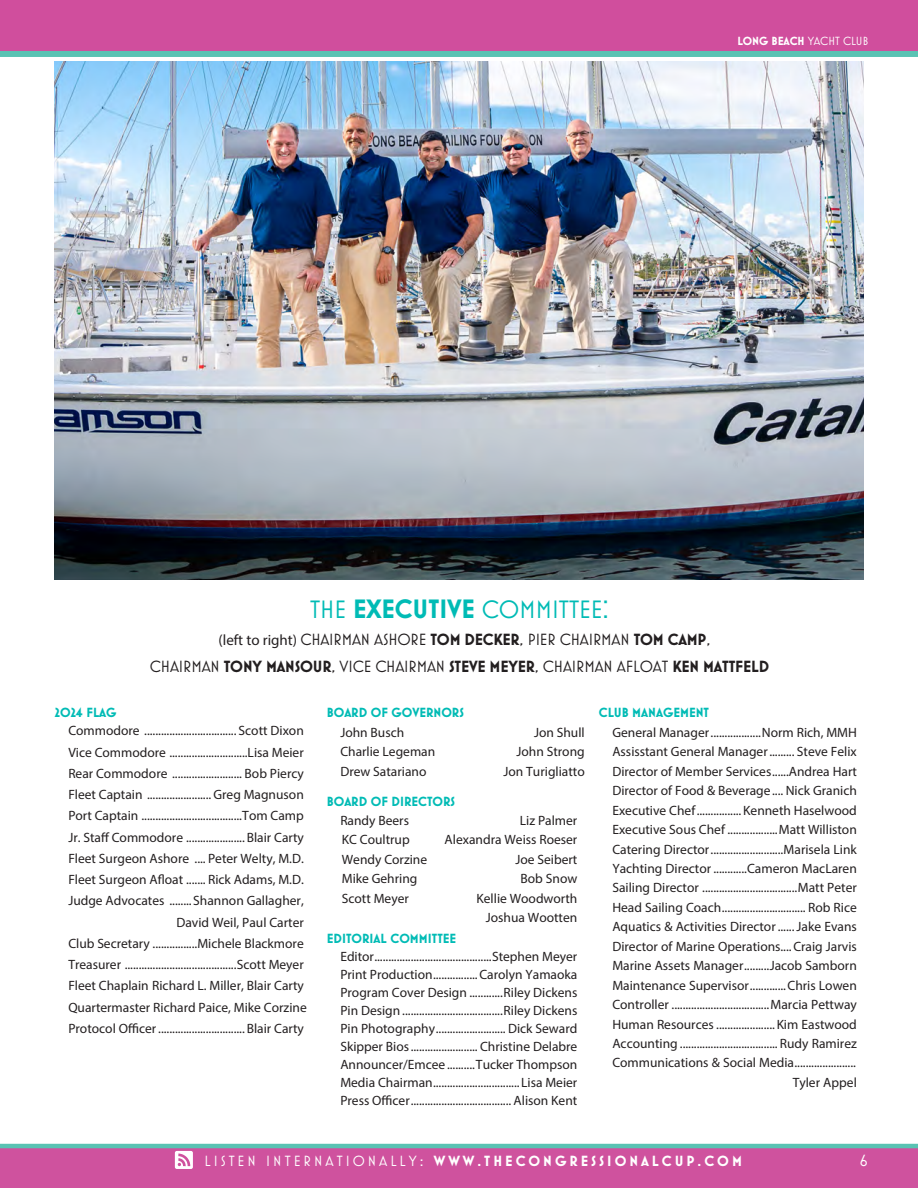
<style>
.page{position:relative;width:918px;height:1188px;background:#fff}
.page>*{position:absolute;margin:0;border:0;box-sizing:border-box;transform-origin:0 0}
.t1{font:25.5px "Mostra Nuova";color:#00bbb5}
.t2{font:16.5px/27px "Mostra Nuova";letter-spacing:-.01em;color:#231f20}
.t3{font:16.5px "Mostra Nuova";color:#fff}
.t4{font:700 15px "Mostra Nuova";letter-spacing:.2em;color:#fff}
.t5{font:13.5px/18px "Myriad Pro";color:#231f20}
.t6{font:700 13.5px "Mostra Nuova";color:#00bbb5}
.t7{font:700 12px "Mostra Nuova";color:#fff}
.s1{font-weight:400}
.s2{font-weight:700;font-size:27px}
.s3{font-family:"Myriad Pro";font-size:15px}
.s4{font-weight:700}
.s5{font-family:"Mostra Nuova";font-weight:700;color:#00bbb5}
</style>
<div class="page">
<div style="left:0;top:1146px;width:918px;height:42px;background:#cf529e"></div>
<hr style="left:0;top:1144px;width:918px;height:4px;background:#59c3b3">
<hr style="left:0;top:1146px;width:1px;height:42px;background:#cf529e">
<div style="left:0;top:0;width:918px;height:54px;background:#d04e9d"></div>
<svg style="left:175px;top:1151px;width:18px;height:18px"></svg>
<div style="left:0;top:51px;width:918px;height:6px;background:#59c3b3"></div>
<img style="left:55px;top:62px;width:809px;height:518px">
<p class="t7" style="left:737px;top:34px;width:132px">LONG BEACH <span class="s1">YACHT CLUB</span></p>
<p class="t1" style="left:310px;top:595px;width:300px">THE <span class="s2">EXECUTIVE</span> COMMITTEE:</p>
<p class="t2" style="left:150px;top:626px;width:621px;text-indent:69px"><span class="s3">(left to right)</span> CHAIRMAN ASHORE <span class="s4">TOM DECKER</span>, PIER CHAIRMAN <span class="s4">TOM CAMP</span>,<br>CHAIRMAN <span class="s4">TONY MANSOUR</span>, VICE CHAIRMAN <span class="s4">STEVE MEYER</span>, CHAIRMAN AFLOAT <span class="s4">KEN MATTFELD</span></p>
<p class="t5" style="left:68px;top:704px;width:237px;text-indent:-13px"><span class="s5">2024 FLAG<br></span>Commodore ................................. Scott Dixon</p>
<p class="t5" style="left:68px;top:743px;width:237px">Vice Commodore ............................Lisa Meier</p>
<p class="t5" style="left:68px;top:764px;width:237px">Rear Commodore ......................... Bob Piercy</p>
<p class="t5" style="left:68px;top:785px;width:237px">Fleet Captain ....................... Greg Magnuson</p>
<p class="t5" style="left:68px;top:807px;width:237px">Port Captain ....................................Tom Camp</p>
<p class="t5" style="left:68px;top:828px;width:237px">Jr. Staff Commodore ..................... Blair Carty</p>
<p class="t5" style="left:68px;top:849px;width:237px">Fleet Surgeon Ashore .... Peter Welty, M.D.</p>
<p class="t5" style="left:68px;top:870px;width:237px">Fleet Surgeon Afloat ....... Rick Adams, M.D.</p>
<p class="t5" style="left:68px;top:892px;width:237px">Judge Advocates ........Shannon Gallagher,</p>
<p class="t5" style="left:176px;top:913px;width:129px">David Weil, Paul Carter</p>
<p class="t5" style="left:68px;top:934px;width:237px">Club Secretary ................Michele Blackmore</p>
<p class="t5" style="left:68px;top:955px;width:237px">Treasurer ........................................Scott Meyer</p>
<p class="t5" style="left:68px;top:977px;width:237px">Fleet Chaplain Richard L. Miller, Blair Carty</p>
<p class="t5" style="left:68px;top:998px;width:240px">Quartermaster Richard Paice, Mike Corzine</p>
<p class="t5" style="left:68px;top:1019px;width:237px">Protocol Officer............................... Blair Carty</p>
<p class="t6" style="left:327px;top:705px;width:139px">BOARD OF GOVERNORS</p>
<p class="t5" style="left:340px;top:723px;width:65px">John Busch</p>
<p class="t5" style="left:534px;top:723px;width:52px">Jon Shull</p>
<p class="t5" style="left:340px;top:743px;width:96px">Charlie Legeman</p>
<p class="t5" style="left:517px;top:743px;width:70px">John Strong</p>
<p class="t5" style="left:340px;top:762px;width:88px">Drew Satariano</p>
<p class="t5" style="left:504px;top:762px;width:83px">Jon Turigliatto</p>
<p class="t6" style="left:327px;top:793px;width:130px">BOARD OF DIRECTORS</p>
<p class="t5" style="left:340px;top:811px;width:70px">Randy Beers</p>
<p class="t5" style="left:520px;top:811px;width:59px">Liz Palmer</p>
<p class="t5" style="left:342px;top:831px;width:69px">KC Coultrup</p>
<p class="t5" style="left:445px;top:831px;width:134px">Alexandra Weiss Roeser</p>
<p class="t5" style="left:342px;top:850px;width:87px">Wendy Corzine</p>
<p class="t5" style="left:515px;top:850px;width:63px">Joe Seibert</p>
<p class="t5" style="left:342px;top:870px;width:77px">Mike Gehring</p>
<p class="t5" style="left:521px;top:870px;width:58px">Bob Snow</p>
<p class="t5" style="left:342px;top:889px;width:69px">Scott Meyer</p>
<p class="t5" style="left:477px;top:889px;width:102px">Kellie Woodworth</p>
<p class="t5" style="left:486px;top:908px;width:93px">Joshua Wootten</p>
<p class="t6" style="left:327px;top:931px;width:131px">EDITORIAL COMMITTEE</p>
<p class="t5" style="left:340px;top:948px;width:239px">Editor..........................................Stephen Meyer</p>
<p class="t5" style="left:340px;top:966px;width:239px">Print Production................Carolyn Yamaoka</p>
<p class="t5" style="left:340px;top:984px;width:239px">Program Cover Design ............Riley Dickens</p>
<p class="t5" style="left:340px;top:1002px;width:239px">Pin Design ....................................Riley Dickens</p>
<p class="t5" style="left:340px;top:1020px;width:239px">Pin Photography......................... Dick Seward</p>
<p class="t5" style="left:340px;top:1038px;width:239px">Skipper Bios........................ Christine Delabre</p>
<p class="t5" style="left:340px;top:1056px;width:239px">Announcer/Emcee ..........Tucker Thompson</p>
<p class="t5" style="left:340px;top:1074px;width:239px">Media Chairman...............................Lisa Meier<br>Press Officer.................................... Alison Kent</p>
<p class="t6" style="left:599px;top:705px;width:112px">CLUB MANAGEMENT</p>
<p class="t5" style="left:612px;top:723px;width:246px">General Manager..................Norm Rich, MMH</p>
<p class="t5" style="left:612px;top:743px;width:246px">Assisstant General Manager......... Steve Felix</p>
<p class="t5" style="left:612px;top:762px;width:246px">Director of Member Services......Andrea Hart</p>
<p class="t5" style="left:612px;top:782px;width:246px">Director of Food &amp; Beverage.... Nick Granich</p>
<p class="t5" style="left:612px;top:801px;width:246px">Executive Chef................ Kenneth Haselwood</p>
<p class="t5" style="left:612px;top:820px;width:246px">Executive Sous Chef ..................Matt Williston</p>
<p class="t5" style="left:612px;top:840px;width:246px">Catering Director..........................Marisela Link</p>
<p class="t5" style="left:612px;top:859px;width:246px">Yachting Director ............Cameron MacLaren</p>
<p class="t5" style="left:612px;top:879px;width:246px">Sailing Director ..................................Matt Peter</p>
<p class="t5" style="left:612px;top:898px;width:246px">Head Sailing Coach.............................. Rob Rice</p>
<p class="t5" style="left:612px;top:918px;width:246px">Aquatics &amp; Activities Director...... Jake Evans</p>
<p class="t5" style="left:612px;top:937px;width:246px">Director of Marine Operations....Craig Jarvis</p>
<p class="t5" style="left:612px;top:956px;width:246px">Marine Assets Manager.........Jacob Samborn</p>
<p class="t5" style="left:612px;top:976px;width:246px">Maintenance Supervisor.............Chris Lowen</p>
<p class="t5" style="left:612px;top:995px;width:246px">Controller ...................................Marcia Pettway</p>
<p class="t5" style="left:612px;top:1015px;width:246px">Human Resources .....................Kim Eastwood</p>
<p class="t5" style="left:612px;top:1034px;width:246px">Accounting ................................... Rudy Ramirez</p>
<p class="t5" style="left:612px;top:1054px;width:245px">Communications &amp; Social Media......................</p>
<p class="t5" style="left:793px;top:1073px;width:66px">Tyler Appel</p>
<p class="t4" style="left:205px;top:1152px;width:539px"><span class="s1">LISTEN INTERNATIONALLY:</span> WWW.THECONGRESSIONALCUP.COM</p>
<p class="t3" style="left:860px;top:1151px;width:10px">6</p>
</div>
